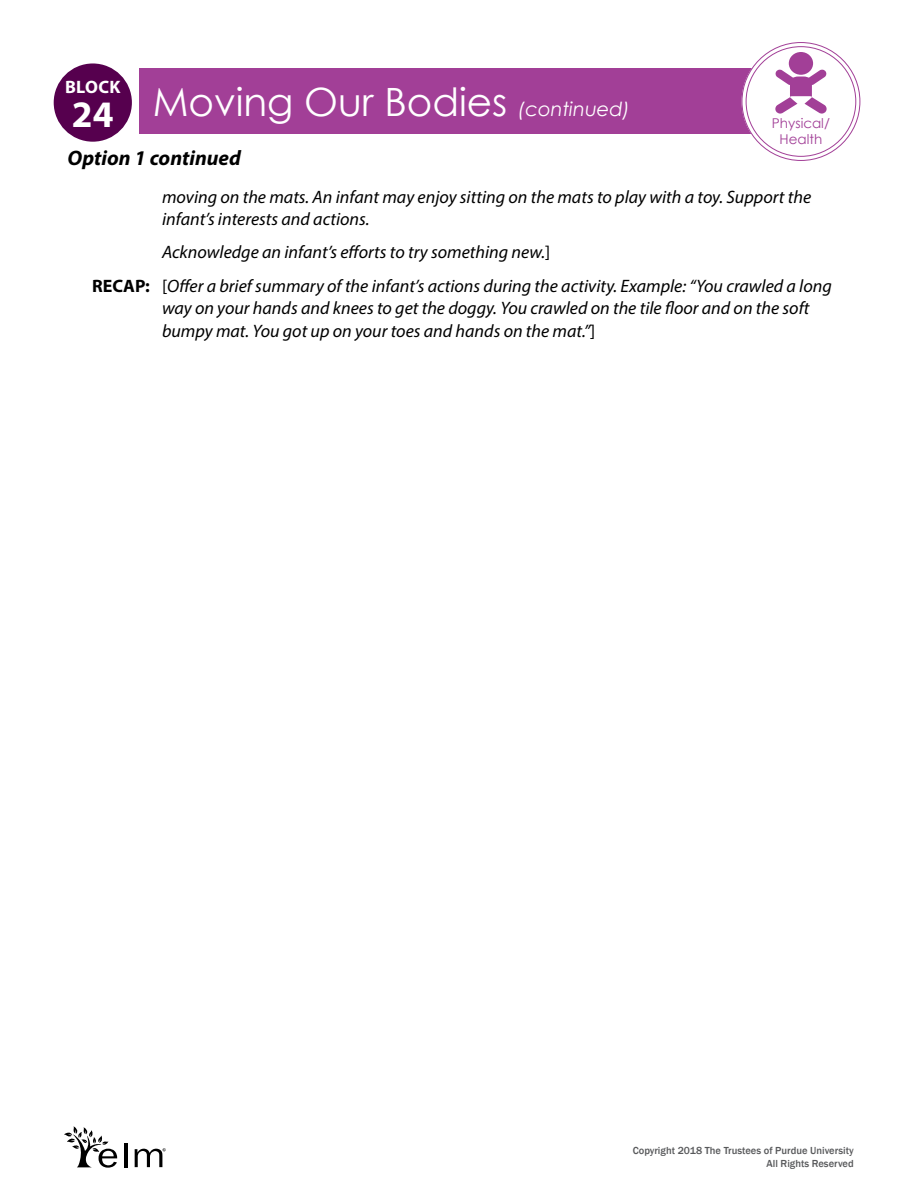
<style>
.page{position:relative;width:918px;height:1188px;background:#fff}
.page>*{position:absolute;margin:0;border:0;box-sizing:border-box;transform-origin:0 0}
.t1{font:39px "Century Gothic";color:#fff}
.t2{font:italic 700 21px "Myriad Pro";color:#000}
._3-04_Lesson_Body_Bo{font:italic 18px/22.5px "Myriad Pro";color:#000}
._3-03_Lesson_Body_GR{font:italic 18px "Myriad Pro";color:#000}
.t3{font:700 18px "Myriad Pro";letter-spacing:.02em;color:#fff}
.t4{font:13.5px/16.2px "Century Gothic";color:#a23f97;text-align:center}
.t5{font:500 10.5px/12.6px "Franklin Gothic";color:#58595b;text-align:right}
.s1{font-style:italic;font-size:19.5px}
.s2{font-style:normal}
.s3{font-weight:700;font-style:normal}
</style>
<div class="page">
<div style="left:140px;top:68px;width:616px;height:66px;background:#a23f97"></div>
<div style="left:744px;top:45px;width:114px;height:113px;background:#fff;border-radius:50%"></div>
<div style="left:742px;top:42px;width:118px;height:119px;border:5px solid #fff;border-radius:50%"></div>
<div style="left:54px;top:63px;width:78px;height:79px;background:#56004e;border-radius:50%"></div>
<svg style="left:775px;top:69px;width:52px;height:45px"></svg>
<div style="left:789px;top:52px;width:24px;height:23px;background:#a23f97;border-radius:50%"></div>
<hr style="left:124px;top:1143px;width:3px;height:24px;background:#000">
<svg style="left:64px;top:1126px;width:53px;height:42px"></svg>
<svg style="left:135px;top:1148px;width:31px;height:19px"></svg>
<p class="t3" style="left:65px;top:75px;width:57px">BLOCK</p>
<h1 class="t1" style="left:72px;top:75px;width:560px"><sub>24</sub> Moving Our Bodies <span class="s1">(continued)</span></h1>
<p class="t2" style="left:68px;top:145px;width:175px">Option 1 continued</p>
<p class="_3-04_Lesson_Body_Bo" style="left:162px;top:185px;width:651px">moving on the mats. An infant may enjoy sitting on the mats to play with a toy. Support the infant’s interests and actions.</p>
<p class="_3-03_Lesson_Body_GR" style="left:162px;top:241px;width:390px">Acknowledge an infant’s efforts to try something new.<span class="s2">]</span></p>
<p class="_3-04_Lesson_Body_Bo" style="left:162px;top:274px;width:671px;text-indent:-70px"><span class="s3">RECAP:</span> <span class="s2">[</span>Offer a brief summary of the infant’s actions during the activity. Example: “You crawled a long way on your hands and knees to get the doggy. You crawled on the tile floor and on the soft bumpy mat. You got up on your toes and hands on the mat.”<span class="s2">]</span></p>
<p class="t4" style="left:772px;top:115px;width:59px">Physical/<br>Health</p>
<p class="t5" style="left:633px;top:1145px;width:223px">Copyright 2018 The Trustees of Purdue University<br>All Rights Reserved</p>
</div>
